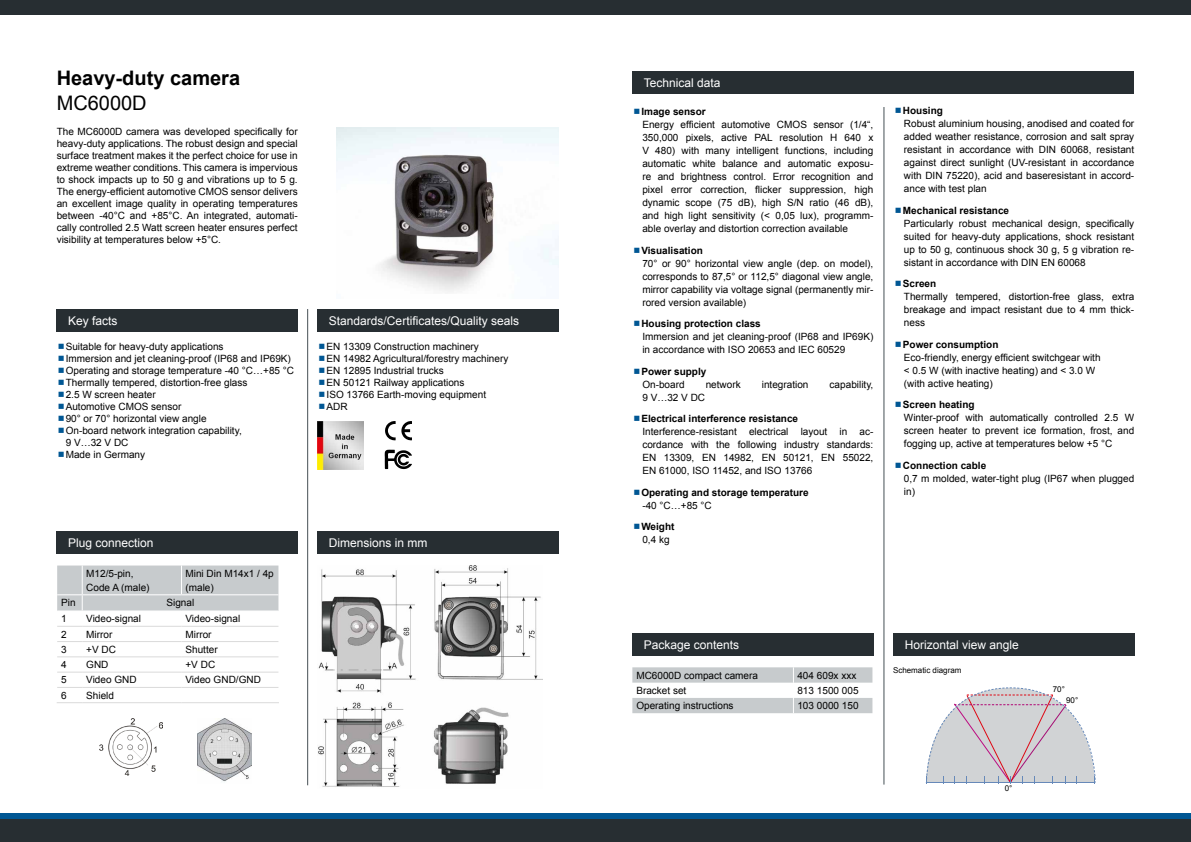
<style>
.page{position:relative;width:1191px;height:842px;background:#fff}
.page>*{position:absolute;margin:0;border:0;box-sizing:border-box;transform-origin:0 0}
.t1{font:700 20px "Arial";color:#000}
.t2{font:20px "Arial";color:#000}
.t3{font:12px "Arial";color:#fff}
.t4{font:10px/13px "Arial";color:#000;text-align:justify}
.t5{font:700 10px "Arial";color:#000}
.t6{font:8px "Arial";color:#000}
</style>
<div class="page">
<div style="left:0;top:814px;width:1191px;height:28px;background:#272e32"></div>
<div style="left:0;top:0;width:1191px;height:14px;background:#272e32"></div>
<hr style="left:307px;top:309px;width:1px;height:476px;background:#465055">
<hr style="left:883px;top:107px;width:1px;height:677px;background:#465055">
<img style="left:337px;top:128px;width:221px;height:165px">
<img style="left:318px;top:565px;width:224px;height:222px">
<svg style="left:385px;top:421px;width:10px;height:19px"></svg>
<svg style="left:401px;top:421px;width:11px;height:20px"></svg>
<svg style="left:384px;top:450px;width:28px;height:19px"></svg>
<img style="left:317px;top:421px;width:46px;height:48px">
<div style="left:0;top:814px;width:1191px;height:5px;background:#005794"></div>
<svg style="left:925px;top:687px;width:171px;height:97px"></svg>
<div style="left:317px;top:309px;width:241px;height:23px;background:#272e32"></div>
<div style="left:57px;top:309px;width:241px;height:23px;background:#272e32"></div>
<div style="left:57px;top:531px;width:241px;height:23px;background:#272e32"></div>
<div style="left:632px;top:71px;width:502px;height:23px;background:#272e32"></div>
<div style="left:317px;top:531px;width:241px;height:23px;background:#272e32"></div>
<svg style="left:632px;top:667px;width:240px;height:46px"></svg>
<div style="left:893px;top:633px;width:241px;height:23px;background:#272e32"></div>
<div style="left:632px;top:633px;width:241px;height:23px;background:#272e32"></div>
<svg style="left:57px;top:565px;width:221px;height:46px;background:#c9cdcf"></svg>
<hr style="left:82px;top:610px;width:99px;height:1px;background:#fff">
<hr style="left:181px;top:610px;width:97px;height:1px;background:#fff">
<svg style="left:57px;top:626px;width:25px;height:1px"></svg>
<hr style="left:82px;top:626px;width:99px;height:1px;background:#dadada">
<hr style="left:181px;top:626px;width:97px;height:1px;background:#dadada">
<svg style="left:57px;top:641px;width:25px;height:1px"></svg>
<hr style="left:82px;top:641px;width:99px;height:1px;background:#dadada">
<hr style="left:181px;top:641px;width:97px;height:1px;background:#dadada">
<svg style="left:57px;top:656px;width:25px;height:1px"></svg>
<hr style="left:82px;top:656px;width:99px;height:1px;background:#dadada">
<hr style="left:181px;top:656px;width:97px;height:1px;background:#dadada">
<svg style="left:57px;top:672px;width:25px;height:1px"></svg>
<hr style="left:82px;top:672px;width:99px;height:1px;background:#dadada">
<hr style="left:181px;top:672px;width:97px;height:1px;background:#dadada">
<svg style="left:57px;top:687px;width:25px;height:1px"></svg>
<hr style="left:82px;top:687px;width:99px;height:1px;background:#dadada">
<hr style="left:181px;top:687px;width:97px;height:1px;background:#dadada">
<svg style="left:57px;top:702px;width:25px;height:1px"></svg>
<hr style="left:82px;top:702px;width:99px;height:1px;background:#dadada">
<hr style="left:181px;top:702px;width:98px;height:1px;background:#dadada">
<img style="left:99px;top:719px;width:63px;height:57px">
<img style="left:198px;top:719px;width:53px;height:63px">
<h1 class="t1" style="left:57px;top:65px;width:185px">Heavy-duty camera</h1>
<h1 class="t2" style="left:57px;top:90px;width:92px">MC6000D</h1>
<p class="t4" style="left:57px;top:125px;width:242px;line-height:12px">The MC6000D camera was developed specifically for heavy-duty applications. The robust design and special surface treatment makes it the perfect choice for use in extreme weather conditions. This camera is impervious to shock impacts up to 50 g and vibrations up to 5 g.<br>The energy-efficient automotive CMOS sensor delivers an excellent image quality in operating temperatures between -40°C and +85°C. An integrated, automati&shy;cally controlled 2.5 Watt screen heater ensures perfect visibility at temperatures below +5°C.</p>
<p class="t3" style="left:68px;top:313px;width:51px">Key facts</p>
<p class="t3" style="left:329px;top:313px;width:192px">Standards/Certificates/Quality seals</p>
<p class="t4" style="left:66px;top:341px;width:230px;line-height:12px;text-align:left">Suitable for heavy-duty applications<br>Immersion and jet cleaning-proof (IP68 and IP69K)<br>Operating and storage temperature -40 °C…+85 °C<br>Thermally tempered, distortion-free glass<br>2.5 W screen heater<br>Automotive CMOS sensor<br>90° or 70° horizontal view angle<br>On-board network integration capability,<br>9 V…32 V DC<br>Made in Germany</p>
<p class="t3" style="left:68px;top:535px;width:87px">Plug connection</p>
<p class="t4" style="left:86px;top:566px;width:65px;line-height:14px">M12/5-pin,<br>Code A (male)</p>
<p class="t4" style="left:185px;top:566px;width:90px;line-height:14px">Mini Din M14x1 / 4p (male)</p>
<p class="t4" style="left:61px;top:596px;width:16px">Pin</p>
<p class="t4" style="left:166px;top:596px;width:29px">Signal</p>
<p class="t4" style="left:61px;top:612px;width:7px">1</p>
<p class="t4" style="left:86px;top:612px;width:56px">Video-signal</p>
<p class="t4" style="left:185px;top:612px;width:56px">Video-signal</p>
<p class="t4" style="left:61px;top:628px;width:7px">2</p>
<p class="t4" style="left:86px;top:628px;width:28px">Mirror</p>
<p class="t4" style="left:185px;top:628px;width:28px">Mirror</p>
<p class="t4" style="left:61px;top:643px;width:7px">3</p>
<p class="t4" style="left:86px;top:643px;width:31px">+V DC</p>
<p class="t4" style="left:185px;top:643px;width:34px">Shutter</p>
<p class="t4" style="left:61px;top:658px;width:7px">4</p>
<p class="t4" style="left:86px;top:658px;width:24px">GND</p>
<p class="t4" style="left:185px;top:658px;width:31px">+V DC</p>
<p class="t4" style="left:61px;top:673px;width:7px">5</p>
<p class="t4" style="left:86px;top:673px;width:52px">Video GND</p>
<p class="t4" style="left:185px;top:673px;width:77px">Video GND/GND</p>
<p class="t4" style="left:61px;top:689px;width:7px">6</p>
<p class="t4" style="left:86px;top:689px;width:29px">Shield</p>
<p class="t4" style="left:326px;top:341px;width:183px;line-height:12px;text-align:left">EN 13309 Construction machinery<br>EN 14982 Agricultural/forestry machinery<br>EN 12895 Industrial trucks<br>EN 50121 Railway applications<br>ISO 13766 Earth-moving equipment<br>ADR</p>
<p class="t3" style="left:329px;top:535px;width:100px">Dimensions in mm</p>
<p class="t3" style="left:643px;top:75px;width:78px">Technical data</p>
<p class="t5" style="left:641px;top:105px;width:66px">Image sensor</p>
<p class="t4" style="left:642px;top:118px;width:232px">Energy efficient automotive CMOS sensor (1/4“, 350,000 pixels, active PAL resolution H 640 x V 480) with many intelligent functions, including automatic white balance and automatic exposu&shy;re and brightness control. Error recognition and pixel error correction, flicker suppression, high dynamic scope (75 dB), high S/N ratio (46 dB), and high light sensitivity (&lt; 0,05 lux), programm&shy;able overlay and distortion correction available</p>
<p class="t5" style="left:641px;top:243px;width:63px">Visualisation</p>
<p class="t4" style="left:642px;top:257px;width:232px">70° or 90° horizontal view angle (dep. on model), corresponds to 87,5° or 112,5° diagonal view angle, mirror capability via voltage signal (permanently mir&shy;rored version available)</p>
<p class="t5" style="left:641px;top:317px;width:121px">Housing protection class</p>
<p class="t4" style="left:642px;top:330px;width:232px">Immersion and jet cleaning-proof (IP68 and IP69K) in accordance with ISO 20653 and IEC 60529</p>
<p class="t5" style="left:641px;top:364px;width:67px">Power supply</p>
<p class="t4" style="left:642px;top:378px;width:44px">On-board</p>
<p class="t4" style="left:705px;top:378px;width:37px">network</p>
<p class="t4" style="left:762px;top:378px;width:48px">integration</p>
<p class="t4" style="left:829px;top:378px;width:45px">capability,</p>
<p class="t4" style="left:642px;top:391px;width:64px">9 V…32 V DC</p>
<p class="t5" style="left:641px;top:412px;width:158px">Electrical interference resistance</p>
<p class="t4" style="left:642px;top:425px;width:232px">Interference-resistant electrical layout in ac&shy;cordance with the following industry standards:<br>EN 13309, EN 14982, EN 50121, EN 55022, EN 61000, ISO 11452, and ISO 13766</p>
<p class="t5" style="left:641px;top:485px;width:169px">Operating and storage temperature</p>
<p class="t4" style="left:642px;top:499px;width:71px">-40 °C…+85 °C</p>
<p class="t5" style="left:641px;top:520px;width:35px">Weight</p>
<p class="t4" style="left:642px;top:533px;width:29px">0,4 kg</p>
<p class="t5" style="left:903px;top:104px;width:41px">Housing</p>
<p class="t4" style="left:904px;top:117px;width:232px">Robust aluminium housing, anodised and coated for added weather resistance, corrosion and salt spray resistant in accordance with DIN 60068, resistant against direct sunlight (UV-resistant in accordance with DIN 75220), acid and baseresistant in accord&shy;ance with test plan</p>
<p class="t5" style="left:903px;top:203px;width:108px">Mechanical resistance</p>
<p class="t4" style="left:904px;top:217px;width:232px">Particularly robust mechanical design, specifically suited for heavy-duty applications, shock resistant up to 50 g, continuous shock 30 g, 5 g vibration re&shy;sistant in accordance with DIN EN 60068</p>
<p class="t5" style="left:903px;top:277px;width:35px">Screen</p>
<p class="t4" style="left:904px;top:290px;width:232px">Thermally tempered, distortion-free glass, extra breakage and impact resistant due to 4 mm thick&shy;ness</p>
<p class="t5" style="left:903px;top:337px;width:97px">Power consumption</p>
<p class="t4" style="left:904px;top:351px;width:198px;text-align:left">Eco-friendly, energy efficient switchgear with &lt; 0.5 W (with inactive heating) and &lt; 3.0 W (with active heating)</p>
<p class="t5" style="left:903px;top:398px;width:73px">Screen heating</p>
<p class="t4" style="left:904px;top:411px;width:232px">Winter-proof with automatically controlled 2.5 W screen heater to prevent ice formation, frost, and fogging up, active at temperatures below +5 °C</p>
<p class="t5" style="left:903px;top:458px;width:85px">Connection cable</p>
<p class="t4" style="left:904px;top:472px;width:232px">0,7 m molded, water-tight plug (IP67 when plugged in)</p>
<p class="t3" style="left:643px;top:637px;width:97px">Package contents</p>
<p class="t3" style="left:904px;top:637px;width:116px">Horizontal view angle</p>
<p class="t6" style="left:893px;top:665px;width:70px">Schematic diagram</p>
<p class="t4" style="left:636px;top:669px;width:123px">MC6000D compact camera</p>
<p class="t4" style="left:797px;top:669px;width:60px">404 609x xxx</p>
<p class="t4" style="left:636px;top:684px;width:52px">Bracket set</p>
<p class="t4" style="left:797px;top:684px;width:63px">813 1500 005</p>
<p class="t4" style="left:636px;top:699px;width:99px">Operating instructions</p>
<p class="t4" style="left:797px;top:699px;width:63px">103 0000 150</p>
<p class="t6" style="left:1004px;top:783px;width:9px">0°</p>
<p class="t6" style="left:1052px;top:684px;width:14px">70°</p>
<p class="t6" style="left:1066px;top:695px;width:14px">90°</p>
</div>
